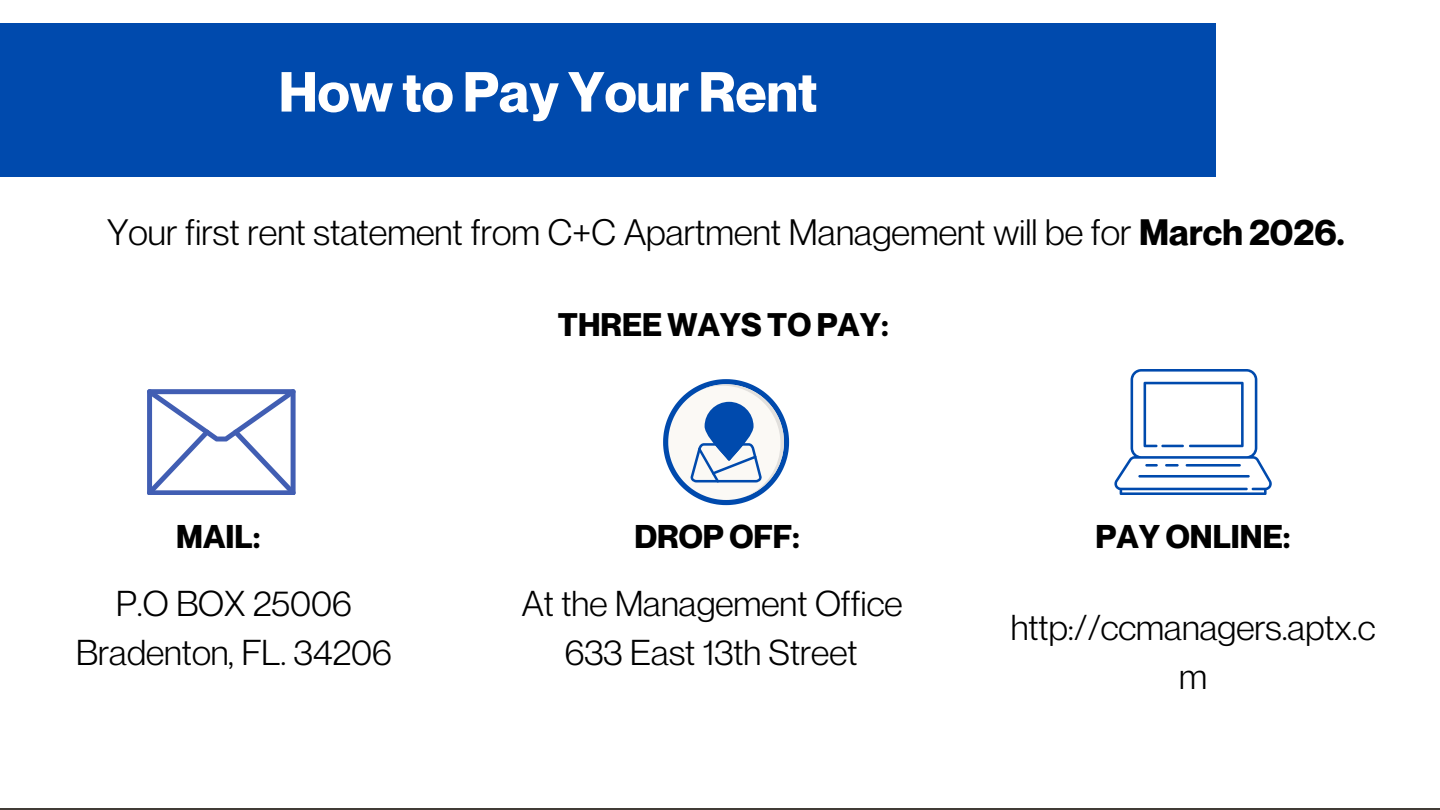
<style>
.page{position:relative;width:1440px;height:810px;background:#fff}
.page>*{position:absolute;margin:0;border:0;box-sizing:border-box;transform-origin:0 0}
.t1{font:700 55.2px "Neue Montreal";color:#fff}
.t2{font:36px "Neue Montreal";color:#000}
.t3{font:35.2px/48.8px "Neue Montreal";color:#000;text-align:center}
.t4{font:700 32.2px "Neue Montreal";color:#000}
.t5{font:700 32px "Neue Montreal";color:#000}
.s1{font-weight:700}
</style>
<div class="page">
<hr style="left:0;top:809px;width:1440px;height:1px;background:#413c36">
<div style="left:0;top:23px;width:1216px;height:153px;background:#004aad"></div>
<svg style="left:147px;top:389px;width:149px;height:106px"></svg>
<svg style="left:663px;top:379px;width:126px;height:126px"></svg>
<svg style="left:1114px;top:369px;width:158px;height:126px"></svg>
<hr style="left:1165px;top:464px;width:14px;height:3px;background:#004aad">
<hr style="left:1186px;top:464px;width:55px;height:3px;background:#004aad">
<hr style="left:1138px;top:475px;width:112px;height:3px;background:#004aad">
<h1 class="t1" style="left:279px;top:58px;width:540px">How to Pay Your Rent</h1>
<h2 class="t2" style="left:107px;top:210px;width:1239px">Your first rent statement from C+C Apartment Management will be for <span class="s1">March 2026.</span></h2>
<p class="t5" style="left:558px;top:305px;width:332px">THREE WAYS TO PAY:</p>
<p class="t4" style="left:176px;top:517px;width:86px">MAIL:</p>
<p class="t4" style="left:635px;top:517px;width:167px">DROP OFF:</p>
<p class="t4" style="left:1096px;top:517px;width:197px">PAY ONLINE:</p>
<h2 class="t3" style="left:76px;top:579px;width:317px">P.O BOX 25006<br>Bradenton, FL. 34206</h2>
<h2 class="t3" style="left:522px;top:579px;width:382px">At the Management Office<br>633 East 13th Street</h2>
<h2 class="t3" style="left:1011px;top:603px;width:366px">http://ccmanagers.aptx.c m</h2>
</div>
